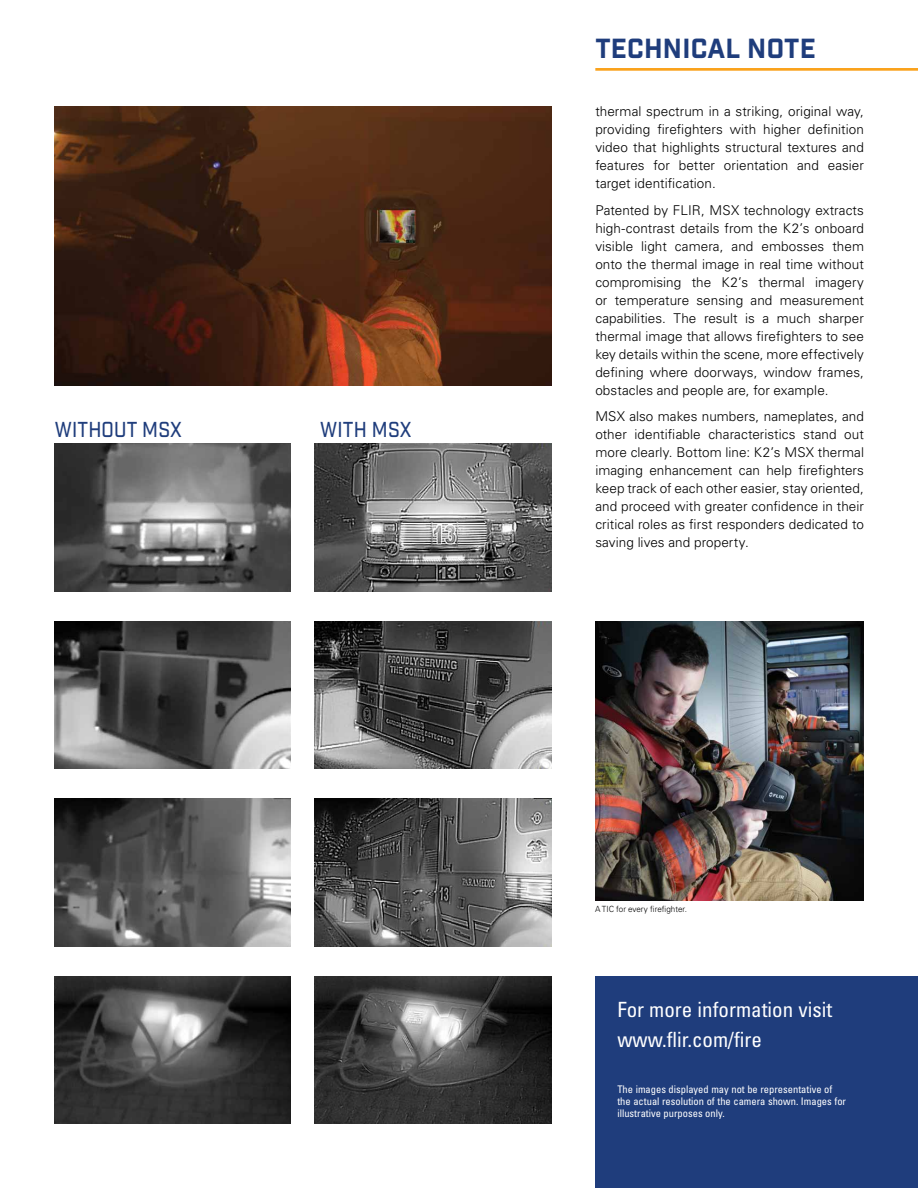
<style>
.page{position:relative;width:918px;height:1188px;background:#fff}
.page>*{position:absolute;margin:0;border:0;box-sizing:border-box;transform-origin:0 0}
.t1{font:700 26.85px "Industry";letter-spacing:.01em;color:#1f3d7c}
.t2{font:condensed 21px/30px "Univers LT Std";color:#fff}
.t3{font:500 21px "Industry";letter-spacing:.01em;color:#1f3d7c;scale:.9 1}
.t4{font:300 13.5px/18px "Univers LT Std";letter-spacing:.005em;color:#000;text-align:justify}
.t5{font:condensed 10.5px/12px "Univers LT Std";color:#fff}
.t6{font:300 8.55px "Univers LT Std";color:#000;scale:.95 1}
</style>
<div class="page">
<div style="left:595px;top:976px;width:323px;height:212px;background:#1f3d7c"></div>
<hr style="left:595px;top:68px;width:323px;height:3px;background:#faa21b">
<img style="left:315px;top:976px;width:236px;height:147px">
<img style="left:54px;top:976px;width:237px;height:147px">
<img style="left:54px;top:444px;width:237px;height:147px">
<img style="left:315px;top:444px;width:236px;height:147px">
<img style="left:315px;top:621px;width:236px;height:148px">
<img style="left:54px;top:621px;width:237px;height:148px">
<img style="left:54px;top:799px;width:237px;height:147px">
<img style="left:315px;top:799px;width:236px;height:147px">
<img style="left:55px;top:106px;width:496px;height:279px">
<img style="left:595px;top:621px;width:269px;height:279px">
<h2 class="t3" style="left:55px;top:417px;width:143px">WITHOUT MSX</h2>
<h2 class="t3" style="left:320px;top:417px;width:103px">WITH MSX</h2>
<h1 class="t1" style="left:595px;top:32px;width:222px">TECHNICAL NOTE</h1>
<p class="t4" style="left:595px;top:102px;width:270px">thermal spectrum in a striking, original way, providing firefighters with higher definition video that highlights structural textures and features for better orientation and easier target identification.</p>
<p class="t4" style="left:595px;top:201px;width:270px">Patented by FLIR, MSX technology extracts high-contrast details from the K2’s onboard visible light camera, and embosses them onto the thermal image in real time without compromising the K2’s thermal imagery or temperature sensing and measurement capabilities. The result is a much sharper thermal image that allows firefighters to see key details within the scene, more effectively defining where doorways, window frames, obstacles and people are, for example.</p>
<p class="t4" style="left:595px;top:407px;width:270px">MSX also makes numbers, nameplates, and other identifiable characteristics stand out more clearly. Bottom line: K2’s MSX thermal imaging enhancement can help firefighters keep track of each other easier, stay oriented, and proceed with greater confidence in their critical roles as first responders dedicated to saving lives and property.</p>
<p class="t6" style="left:595px;top:904px;width:98px">A TIC for every firefighter.</p>
<h2 class="t2" style="left:617px;top:995px;width:216px">For more information visit www.flir.com/fire</h2>
<p class="t5" style="left:617px;top:1083px;width:230px">The images displayed may not be representative of the actual resolution of the camera shown. Images for illustrative purposes only.</p>
</div>
